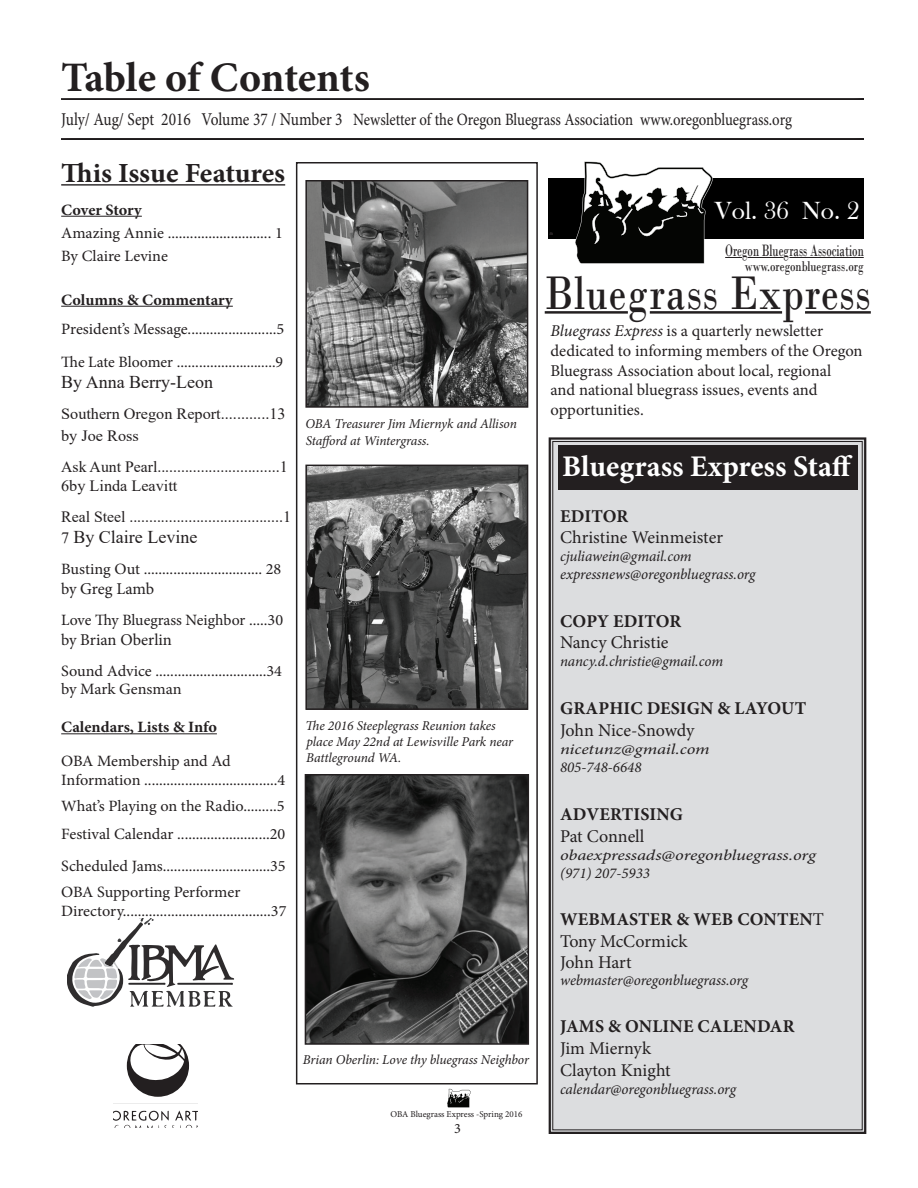
<style>
.page{position:relative;width:918px;height:1188px;background:#fff}
.page>*{position:absolute;margin:0;border:0;box-sizing:border-box;transform-origin:0 0}
.t1{font:49.5px "Bodoni";letter-spacing:.02em;color:#231f20;scale:.82 1}
.t2{font:700 42px "Minion Pro";letter-spacing:-.005em;color:#231f20}
.t3{font:700 30px "Minion Pro";color:#fff}
.t4{font:700 27.6px "Minion Pro";color:#231f20}
.t5{font:25.5px "Bask Old Face";color:#fff}
.t6{font:18px/21.6px "Minion Pro";letter-spacing:-.005em;color:#231f20}
.t7{font:700 18px "Minion Pro";letter-spacing:.01em;color:#231f20}
.t8{font:18px "Times New Roman";color:#231f20}
.t9{font:17.25px "Minion Pro";letter-spacing:-.005em;color:#231f20;scale:.86 1}
.t10{font:17.25px "Bodoni";color:#231f20;scale:.65 1}
.t11{font:16.5px/19.8px "Minion Pro";color:#231f20}
.t12{font:15.75px/18.9px "Minion Pro";letter-spacing:-.005em;color:#231f20}
.t13{font:15.75px/21.6px "Times New Roman";color:#231f20}
.t14{font:700 15.75px "Minion Pro";color:#231f20}
.t15{font:italic 15px/18px "Minion Pro";letter-spacing:-.005em;color:#231f20}
.t16{font:italic 15px/18px "Minion Pro";letter-spacing:-.005em;color:#231f20;scale:1.23 1}
.t17{font:14.85px "Bodoni";color:#231f20;scale:.75 1}
.t18{font:14.25px "Minion Pro";color:#231f20}
.t19{font:italic 13.5px/16.2px "Minion Pro";letter-spacing:-.01em;color:#231f20}
.t20{font:9px "Minion Pro";color:#231f20}
.s1{font-size:18px}
.s2{font-size:15.75px}
.s3{font-size:16.2px}
.s4{font-style:italic}
.s5{font-weight:700}
</style>
<div class="page">
<svg style="left:447px;top:1089px;width:24px;height:18px"></svg>
<div style="left:296px;top:162px;width:242px;height:922px;border:2px solid #231f20"></div>
<hr style="left:59px;top:96px;width:807px;height:4px;background:#231f20;opacity:.75">
<hr style="left:59px;top:136px;width:807px;height:4px;background:#231f20;opacity:.75">
<hr style="left:61px;top:184px;width:224px;height:2px;background:#231f20">
<hr style="left:61px;top:216px;width:81px;height:1px;background:#231f20">
<hr style="left:61px;top:306px;width:172px;height:1px;background:#231f20">
<hr style="left:61px;top:733px;width:156px;height:1px;background:#231f20">
<div style="left:549px;top:178px;width:315px;height:60px;background:#000"></div>
<div style="left:548px;top:437px;width:319px;height:697px;background:#dcdddf"></div>
<svg style="left:68px;top:918px;width:166px;height:89px"></svg>
<svg style="left:127px;top:1044px;width:62px;height:53px"></svg>
<svg style="left:114px;top:1110px;width:84px;height:18px"></svg>
<svg style="left:548px;top:233px;width:5px;height:5px"></svg>
<svg style="left:575px;top:161px;width:138px;height:103px"></svg>
<hr style="left:545px;top:311px;width:83px;height:3px;background:#231f20">
<hr style="left:650px;top:311px;width:132px;height:3px;background:#231f20">
<hr style="left:805px;top:311px;width:66px;height:3px;background:#231f20">
<svg style="left:725px;top:257px;width:17px;height:1px"></svg>
<hr style="left:748px;top:257px;width:36px;height:1px;background:#231f20">
<hr style="left:789px;top:257px;width:75px;height:1px;background:#231f20">
<img style="left:308px;top:468px;width:217px;height:239px">
<div style="left:305px;top:465px;width:223px;height:245px;border:2px solid #231f20"></div>
<img style="left:308px;top:183px;width:217px;height:222px">
<div style="left:305px;top:180px;width:223px;height:228px;border:2px solid #231f20"></div>
<img style="left:308px;top:777px;width:218px;height:265px">
<div style="left:305px;top:774px;width:224px;height:271px;border:2px solid #231f20"></div>
<div style="left:558px;top:446px;width:300px;height:44px;background:#231f20"></div>
<h2 class="t2" style="left:61px;top:48px;width:310px">Table of Contents</h2>
<p class="t9" style="left:61px;top:108px;width:851px"><span class="s1">July/ Aug/ Sept 2016 Volume 37 / Number 3</span> Newsletter of the Oregon Bluegrass Association www.oregonbluegrass.org</p>
<h3 class="t4" style="left:61px;top:154px;width:226px">This Issue Features</h3>
<p class="t14" style="left:61px;top:199px;width:82px">Cover Story</p>
<p class="t12" style="left:61px;top:221px;width:223px;line-height:23.4px">Amazing Annie ............................ 1<br>By Claire Levine</p>
<p class="t14" style="left:61px;top:289px;width:173px">Columns &amp; Commentary</p>
<p class="t12" style="left:61px;top:313px;width:225px;line-height:32.4px">President’s Message........................5<br>The Late Bloomer ...........................9</p>
<p class="t8" style="left:61px;top:370px;width:153px">By Anna Berry-Leon</p>
<p class="t13" style="left:61px;top:403px;width:226px">Southern Oregon Report............13 by Joe Ross</p>
<p class="t13" style="left:61px;top:457px;width:228px;line-height:18.9px">Ask Aunt Pearl...............................1<br>6by Linda Leavitt</p>
<p class="t13" style="left:61px;top:505px;width:232px">Real Steel .......................................1</p>
<p class="t8" style="left:61px;top:525px;width:138px"><span class="s2">7</span> By Claire Levine</p>
<p class="t12" style="left:61px;top:560px;width:222px">Busting Out ................................ 28</p>
<p class="t11" style="left:61px;top:579px;width:95px"><span class="s3">by</span> Greg Lamb</p>
<p class="t12" style="left:61px;top:610px;width:223px">Love Thy Bluegrass Neighbor .....30</p>
<p class="t11" style="left:61px;top:630px;width:112px"><span class="s3">by</span> Brian Oberlin</p>
<p class="t12" style="left:61px;top:661px;width:222px">Sound Advice ..............................34 by Mark Gensman</p>
<p class="t14" style="left:61px;top:716px;width:157px">Calendars, Lists &amp; Info</p>
<p class="t12" style="left:61px;top:752px;width:226px">OBA Membership and Ad<br>Information ....................................4</p>
<p class="t12" style="left:61px;top:792px;width:226px;line-height:27.9px">What’s Playing on the Radio.........5<br>Festival Calendar .........................20</p>
<p class="t12" style="left:61px;top:853px;width:226px;line-height:25.7px">Scheduled Jams.............................35<br>OBA Supporting Performer</p>
<p class="t12" style="left:61px;top:901px;width:227px">Directory........................................37</p>
<h3 class="t5" style="left:715px;top:197px;width:146px">Vol. 36 No. 2</h3>
<p class="t10" style="left:725px;top:240px;width:215px">Oregon Bluegrass Association</p>
<p class="t17" style="left:745px;top:258px;width:160px">www.oregonbluegrass.org</p>
<h1 class="t1" style="left:545px;top:263px;width:399px">Bluegrass Express</h1>
<p class="t11" style="left:551px;top:321px;width:314px"><span class="s4">Bluegrass Express</span> is a quarterly newsletter dedicated to informing members of the Oregon Bluegrass Association about local, regional<br>and national bluegrass issues, events and opportunities.</p>
<p class="t19" style="left:306px;top:416px;width:213px">OBA Treasurer Jim Miernyk and Allison<br>Stafford at Wintergrass.</p>
<h3 class="t3" style="left:562px;top:446px;width:292px">Bluegrass Express Staff</h3>
<p class="t7" style="left:560px;top:503px;width:70px">EDITOR</p>
<p class="t6" style="left:560px;top:527px;width:165px">Christine Weinmeister</p>
<p class="t15" style="left:560px;top:547px;width:197px">cjuliawein@gmail.com expressnews@oregonbluegrass.org</p>
<p class="t7" style="left:560px;top:608px;width:123px">COPY EDITOR</p>
<p class="t6" style="left:560px;top:632px;width:110px">Nancy Christie</p>
<p class="t15" style="left:560px;top:653px;width:165px">nancy.d.christie@gmail.com</p>
<p class="t7" style="left:560px;top:695px;width:248px">GRAPHIC DESIGN &amp; LAYOUT</p>
<p class="t6" style="left:560px;top:720px;width:136px">John Nice-Snowdy</p>
<p class="t16" style="left:560px;top:741px;width:123px">nicetunz@gmail.com<br>805-748-6648</p>
<p class="t19" style="left:306px;top:717px;width:209px">The 2016 Steeplegrass Reunion takes place May 22nd at Lewisville Park near<br>Battleground WA.</p>
<p class="t7" style="left:560px;top:801px;width:124px">ADVERTISING</p>
<p class="t6" style="left:560px;top:825px;width:86px">Pat Connell</p>
<p class="t16" style="left:560px;top:846px;width:210px">obaexpressads@oregonbluegrass.org (971) 207-5933</p>
<p class="t6" style="left:560px;top:909px;width:265px"><span class="s5">WEBMASTER &amp; WEB CONTEN</span>T<br>Tony McCormick<br>John Hart</p>
<p class="t15" style="left:560px;top:971px;width:190px">webmaster@oregonbluegrass.org</p>
<p class="t19" style="left:303px;top:1051px;width:228px">Brian Oberlin: Love thy bluegrass Neighbor</p>
<p class="t20" style="left:391px;top:1108px;width:133px">OBA Bluegrass Express -Spring 2016</p>
<p class="t18" style="left:454px;top:1119px;width:8px">3</p>
<p class="t7" style="left:560px;top:1014px;width:236px">JAMS &amp; ONLINE CALENDAR</p>
<p class="t6" style="left:560px;top:1037px;width:112px">Jim Miernyk<br>Clayton Knight</p>
<p class="t15" style="left:560px;top:1080px;width:177px">calendar@oregonbluegrass.org</p>
</div>
